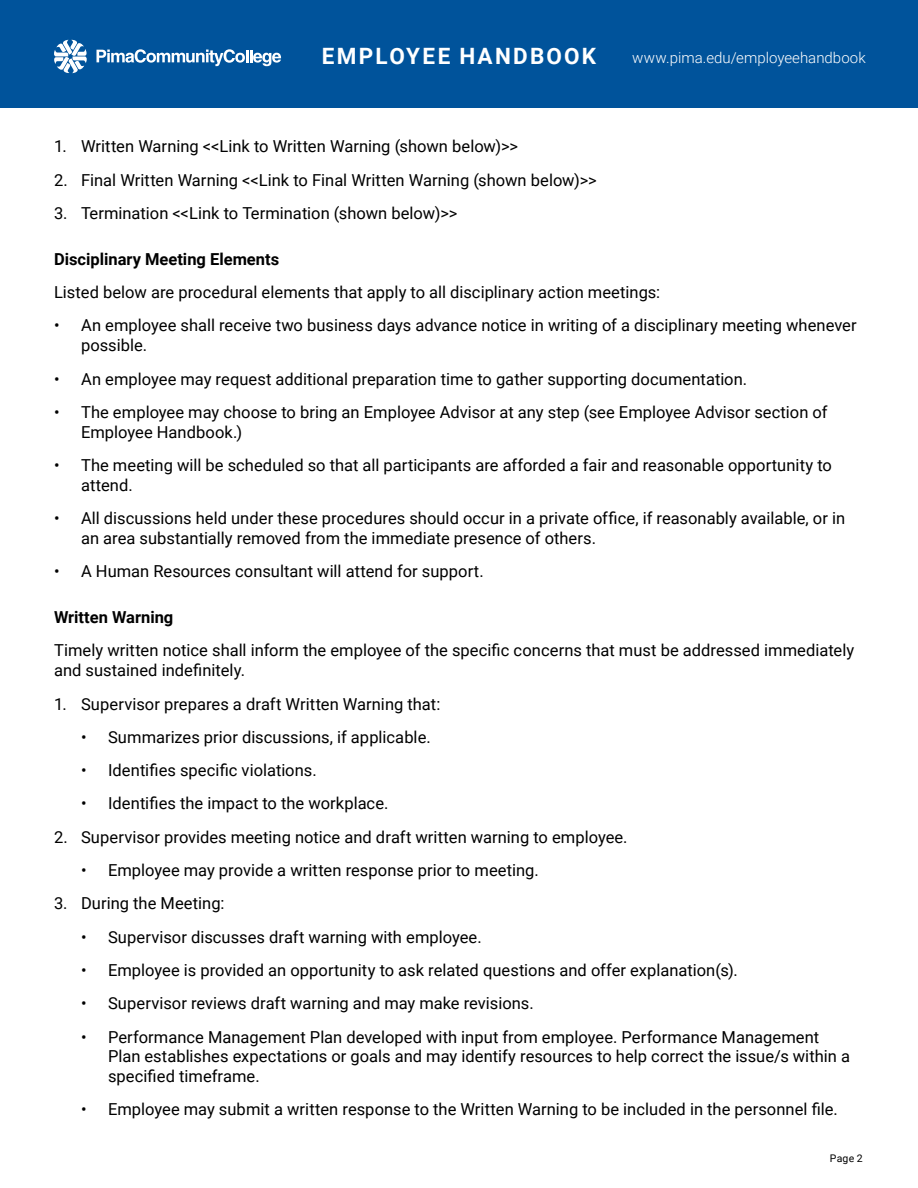
<style>
.page{position:relative;width:918px;height:1188px;background:#fff}
.page>*{position:absolute;margin:0;border:0;box-sizing:border-box;transform-origin:0 0}
.t1{font:700 22.5px "Roboto";letter-spacing:.1em;color:#fff}
.t2{font:16.5px/19.8px "Roboto";color:#000}
.Heading_2{font:700 16.5px "Roboto";color:#000}
.t3{font:300 15px "Roboto";color:#fff}
.t4{font:10.5px "Roboto";color:#000}
</style>
<div class="page">
<div style="left:0;top:0;width:918px;height:108px;background:#00539b"></div>
<svg style="left:54px;top:40px;width:33px;height:33px"></svg>
<svg style="left:97px;top:49px;width:184px;height:17px"></svg>
<h1 class="t1" style="left:322px;top:40px;width:276px">EMPLOYEE HANDBOOK</h1>
<p class="t3" style="left:632px;top:47px;width:235px">www.pima.edu/employeehandbook</p>
<p class="t2" style="left:54px;top:136px;width:466px">1. Written Warning &lt;&lt;Link to Written Warning (shown below)&gt;&gt;</p>
<p class="t2" style="left:54px;top:169px;width:544px">2. Final Written Warning &lt;&lt;Link to Final Written Warning (shown below)&gt;&gt;</p>
<p class="t2" style="left:54px;top:203px;width:405px">3. Termination &lt;&lt;Link to Termination (shown below)&gt;&gt;</p>
<p class="Heading_2" style="left:54px;top:247px;width:227px">Disciplinary Meeting Elements</p>
<p class="t2" style="left:54px;top:282px;width:608px">Listed below are procedural elements that apply to all disciplinary action meetings:</p>
<p class="t2" style="left:81px;top:315px;width:777px;text-indent:-27px">• An employee shall receive two business days advance notice in writing of a disciplinary meeting whenever possible.</p>
<p class="t2" style="left:54px;top:368px;width:695px">• An employee may request additional preparation time to gather supporting documentation.</p>
<p class="t2" style="left:81px;top:401px;width:748px;text-indent:-27px">• The employee may choose to bring an Employee Advisor at any step (see Employee Advisor section of<br>Employee Handbook.)</p>
<p class="t2" style="left:81px;top:455px;width:752px;text-indent:-27px">• The meeting will be scheduled so that all participants are afforded a fair and reasonable opportunity to attend.</p>
<p class="t2" style="left:81px;top:508px;width:766px;text-indent:-27px">• All discussions held under these procedures should occur in a private office, if reasonably available, or in an area substantially removed from the immediate presence of others.</p>
<p class="t2" style="left:54px;top:561px;width:431px">• A Human Resources consultant will attend for support.</p>
<p class="Heading_2" style="left:54px;top:606px;width:121px">Written Warning</p>
<p class="t2" style="left:54px;top:640px;width:802px">Timely written notice shall inform the employee of the specific concerns that must be addressed immediately and sustained indefinitely.</p>
<p class="t2" style="left:54px;top:693px;width:388px">1. Supervisor prepares a draft Written Warning that:</p>
<p class="t2" style="left:81px;top:726px;width:351px">• Summarizes prior discussions, if applicable.</p>
<p class="t2" style="left:81px;top:760px;width:237px">• Identifies specific violations.</p>
<p class="t2" style="left:81px;top:793px;width:309px">• Identifies the impact to the workplace.</p>
<p class="t2" style="left:54px;top:826px;width:575px">2. Supervisor provides meeting notice and draft written warning to employee.</p>
<p class="t2" style="left:81px;top:860px;width:459px">• Employee may provide a written response prior to meeting.</p>
<p class="t2" style="left:54px;top:893px;width:172px">3. During the Meeting:</p>
<p class="t2" style="left:81px;top:926px;width:402px">• Supervisor discusses draft warning with employee.</p>
<p class="t2" style="left:81px;top:960px;width:658px">• Employee is provided an opportunity to ask related questions and offer explanation(s).</p>
<p class="t2" style="left:81px;top:993px;width:454px">• Supervisor reviews draft warning and may make revisions.</p>
<p class="t2" style="left:108px;top:1026px;width:744px;text-indent:-27px">• Performance Management Plan developed with input from employee. Performance Management<br>Plan establishes expectations or goals and may identify resources to help correct the issue/s within a specified timeframe.</p>
<p class="t2" style="left:81px;top:1099px;width:758px">• Employee may submit a written response to the Written Warning to be included in the personnel file.</p>
<p class="t4" style="left:830px;top:1151px;width:34px">Page 2</p>
</div>
